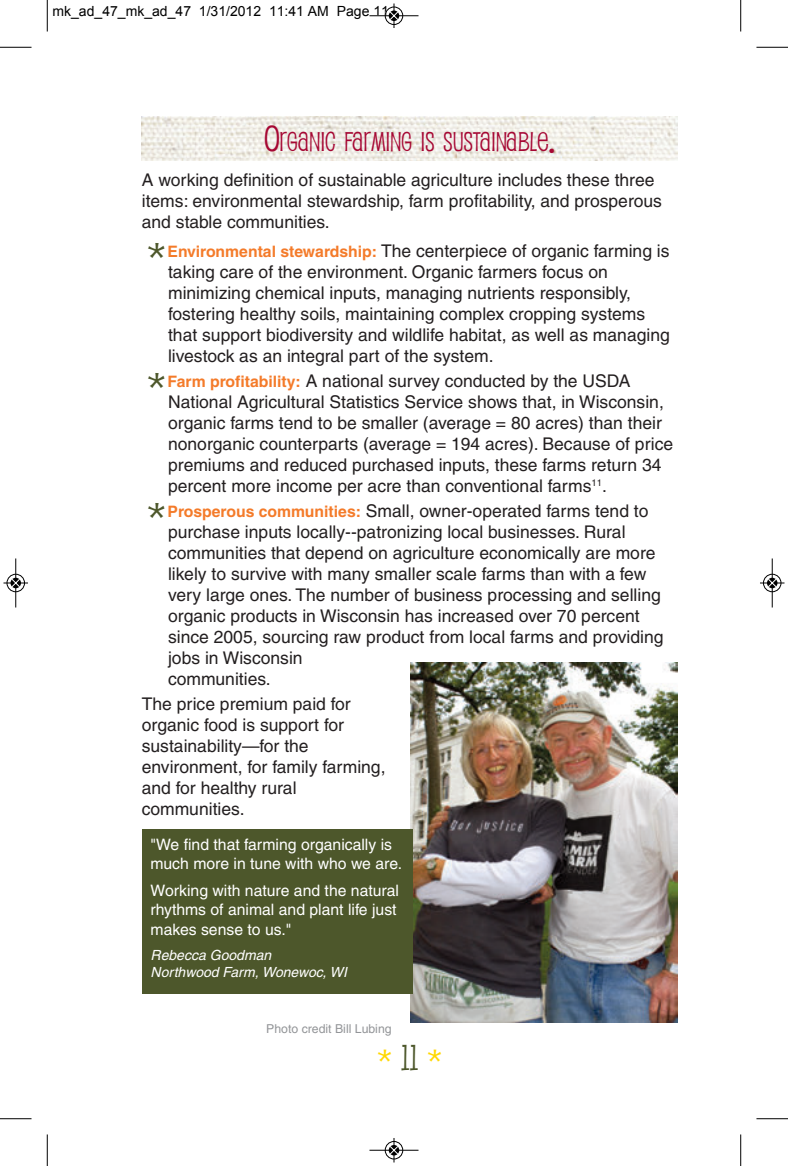
<style>
.page{position:relative;width:788px;height:1166px;background:#fff}
.page>*{position:absolute;margin:0;border:0;box-sizing:border-box;transform-origin:0 0}
.t1{font:43.75px "Pupcat";color:#4d572b}
.t2{font:35px "Pupcat";color:#ffd801}
.t3{font:26.25px "Pupcat";color:#a60733}
.t4{font:17.5px/21px "Helvetica";color:#231f20}
.t5{font:15.75px/19.2px "Helvetica";color:#fff}
.t6{font:14px "Arial";color:#000}
.t7{font:italic 14px/17.5px "Helvetica";color:#fff}
.t8{font:12.25px "Helvetica";color:#939598}
.s1{font-size:35px}
.s2{font-weight:700;font-size:15.75px;color:#f47b2a}
.s3{color:#4d572b}
</style>
<div class="page">
<img style="left:142px;top:117px;width:535px;height:44px">
<img style="left:410px;top:662px;width:267px;height:360px">
<div style="left:142px;top:830px;width:270px;height:164px;background:#4d572b"></div>
<hr style="left:47px;top:0;width:1px;height:32px;background:#000">
<hr style="left:0;top:47px;width:32px;height:1px;background:#000">
<hr style="left:740px;top:0;width:1px;height:32px;background:#000">
<hr style="left:756px;top:47px;width:32px;height:1px;background:#000">
<hr style="left:47px;top:1134px;width:1px;height:32px;background:#000">
<hr style="left:0;top:1118px;width:32px;height:1px;background:#000">
<hr style="left:740px;top:1134px;width:1px;height:32px;background:#000">
<hr style="left:756px;top:1118px;width:32px;height:1px;background:#000">
<div style="left:384px;top:6px;width:19px;height:19px;border:1px solid #fff;border-radius:50%"></div>
<hr style="left:369px;top:15px;width:49px;height:1px;background:#000">
<div style="left:385px;top:7px;width:18px;height:18px;border:1px solid #000;border-radius:50%"></div>
<svg style="left:389px;top:4px;width:9px;height:24px"></svg>
<div style="left:384px;top:1140px;width:19px;height:19px;border:1px solid #fff;border-radius:50%"></div>
<hr style="left:369px;top:1149px;width:49px;height:1px;background:#000">
<div style="left:385px;top:1141px;width:18px;height:18px;border:1px solid #000;border-radius:50%"></div>
<svg style="left:389px;top:1138px;width:9px;height:24px"></svg>
<div style="left:6px;top:573px;width:19px;height:19px;border:1px solid #fff;border-radius:50%"></div>
<hr style="left:15px;top:558px;width:1px;height:49px;background:#000">
<div style="left:7px;top:574px;width:18px;height:18px;border:1px solid #000;border-radius:50%"></div>
<svg style="left:4px;top:578px;width:24px;height:9px"></svg>
<div style="left:762px;top:573px;width:19px;height:19px;border:1px solid #fff;border-radius:50%"></div>
<hr style="left:771px;top:558px;width:1px;height:49px;background:#000">
<div style="left:763px;top:574px;width:18px;height:18px;border:1px solid #000;border-radius:50%"></div>
<svg style="left:760px;top:578px;width:24px;height:9px"></svg>
<p class="t6" style="left:52px;top:3px;width:338px">mk_ad_47_mk_ad_47 1/31/2012 11:41 AM Page 11</p>
<h3 class="t3" style="left:264px;top:125px;width:292px"><span class="s1">O</span>RGANIC FARMING IS SUSTAINABLE<span class="s1">.</span></h3>
<p class="t4" style="left:142px;top:171px;width:521px">A working definition of sustainable agriculture includes these three items: environmental stewardship, farm profitability, and prosperous and stable communities.</p>
<p class="t4" style="left:167px;top:242px;width:503px"><span class="s2">Environmental stewardship:</span> The centerpiece of organic farming is</p>
<h1 class="t1" style="left:147px;top:228px;width:21px">*</h1>
<p class="t4" style="left:168px;top:263px;width:503px">taking care of the environment. Organic farmers focus on minimizing chemical inputs, managing nutrients responsibly, fostering healthy soils, maintaining complex cropping systems that support biodiversity and wildlife habitat, as well as managing livestock as an integral part of the system.</p>
<p class="t4" style="left:167px;top:371px;width:464px"><span class="s2">Farm profitability:</span> A national survey conducted by the USDA</p>
<h1 class="t1" style="left:147px;top:358px;width:21px">*</h1>
<p class="t4" style="left:168px;top:392px;width:506px">National Agricultural Statistics Service shows that, in Wisconsin, organic farms tend to be smaller (average = 80 acres) than their nonorganic counterparts (average = 194 acres). Because of price premiums and reduced purchased inputs, these farms return 34 percent more income per acre than conventional farms<sup>11</sup>.</p>
<p class="t4" style="left:167px;top:501px;width:482px"><span class="s2">Prosperous communities:</span> Small, owner-operated farms tend to</p>
<h1 class="t1" style="left:147px;top:488px;width:21px">*</h1>
<p class="t4" style="left:168px;top:522px;width:497px">purchase inputs locally--patronizing local businesses. Rural communities that depend on agriculture economically are more likely to survive with many smaller scale farms than with a few very large ones. The number of business processing and selling organic products in Wisconsin has increased over 70 percent since 2005, sourcing raw product from local farms and providing jobs in Wisconsin<br>communities.</p>
<p class="t4" style="left:142px;top:694px;width:245px">The price premium paid for organic food is support for sustainability—for the environment, for family farming, and for healthy rural communities.</p>
<p class="t5" style="left:150px;top:836px;width:253px">"We find that farming organically is much more in tune with who we are.</p>
<p class="t5" style="left:150px;top:882px;width:250px">Working with nature and the natural rhythms of animal and plant life just makes sense to us."</p>
<p class="t7" style="left:150px;top:947px;width:198px">Rebecca Goodman<br>Northwood Farm, Wonewoc, WI</p>
<p class="t8" style="left:266px;top:1023px;width:127px">Photo credit Bill Lubing</p>
<h2 class="t2" style="left:377px;top:1038px;width:67px">*<span class="s3">11</span>*</h2>
</div>
